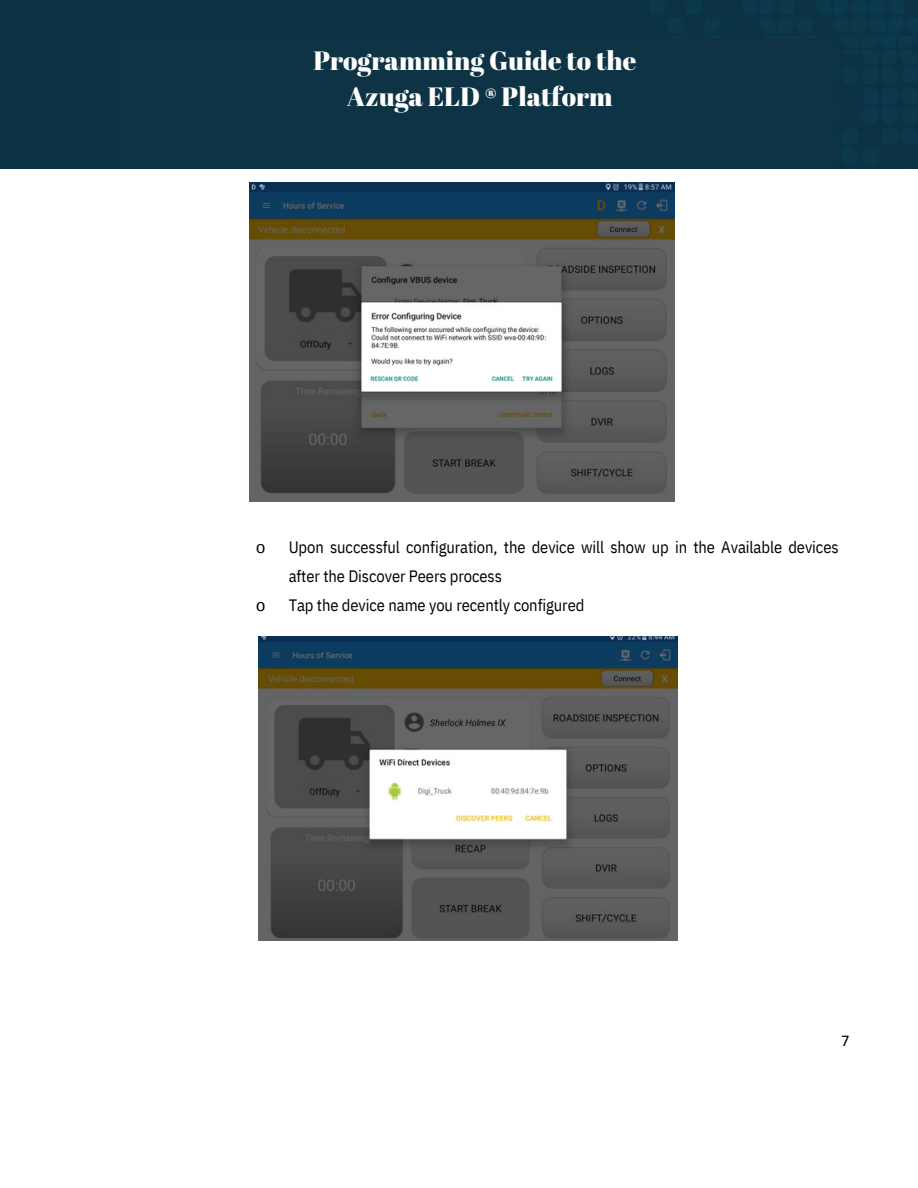
<style>
.page{position:relative;width:918px;height:1188px;background:#fff}
.page>*{position:absolute;margin:0;border:0;box-sizing:border-box;transform-origin:0 0}
.t1{font:26.4px/36.3px "Abril Fatface";color:#fefefe;text-align:center}
.t2{font:16.5px/29.2px "IBM Plex Sans Cond";letter-spacing:-.005em;color:#000}
.t3{font:16.5px "Arimo";color:#000}
.t4{font:16.5px "Calibri";color:#000}
</style>
<div class="page">
<img style="left:250px;top:182px;width:425px;height:320px">
<img style="left:259px;top:637px;width:418px;height:303px">
<div style="left:0;top:0;width:918px;height:36px;background:#0c3344"></div>
<div style="left:18px;top:18px;width:900px;height:18px;background:#0c3344"></div>
<div style="left:0;top:36px;width:918px;height:18px;background:#0c3344"></div>
<div style="left:0;top:54px;width:918px;height:115px;background:#0c3344"></div>
<div style="left:117px;top:38px;width:721px;height:131px;background:#0d3344"></div>
<p class="t1" style="left:313px;top:41px;width:324px">Programming Guide to the<br>Azuga ELD ® Platform</p>
<p class="t3" style="left:256px;top:538px;width:11px">o</p>
<p class="t3" style="left:256px;top:596px;width:11px">o</p>
<h1 class="t2" style="left:289px;top:532px;width:551px">Upon successful configuration, the device will show up in the Available devices after the Discover Peers process</h1>
<p class="t2" style="left:289px;top:591px;width:297px">Tap the device name you recently configured</p>
<p class="t4" style="left:841px;top:1033px;width:10px">7</p>
</div>
